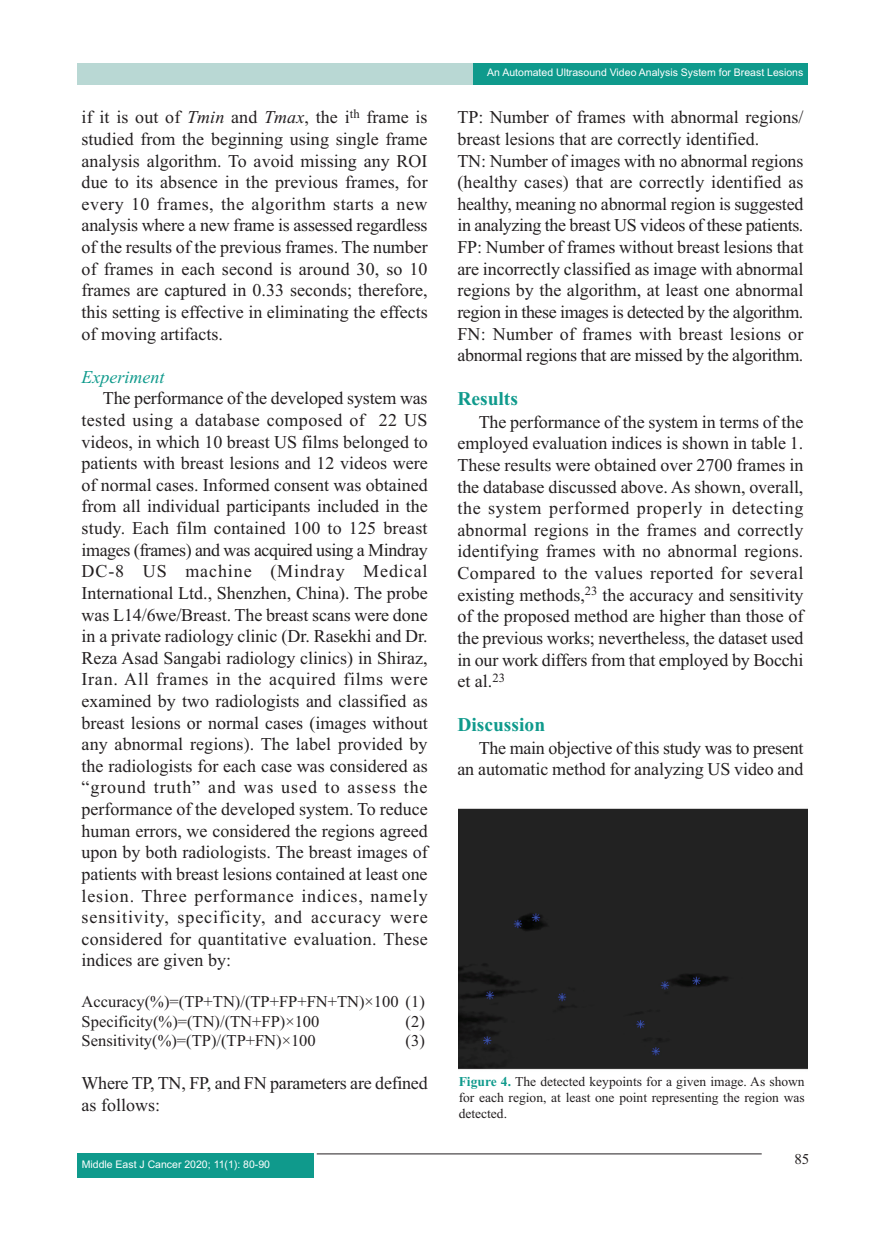
<style>
.page{position:relative;width:893px;height:1234px;background:#fff}
.page>*{position:absolute;margin:0;border:0;box-sizing:border-box;transform-origin:0 0}
.t1{font:700 19.5px "Times New Roman";color:#0f9a8c}
.t2{font:18px/21.6px "Times New Roman";letter-spacing:-.005em;color:#231f20;text-align:justify}
.t3{font:italic 18px "Times New Roman";color:#0f9a8c}
.t4{font:16.5px "Times New Roman";color:#231f20}
.t5{font:15px "Times New Roman";color:#231f20}
.t6{font:13.5px/16.2px "Times New Roman";color:#231f20;text-align:justify}
.t7{font:10.5px "Arial";color:#fff}
.s1{font-style:italic}
.s2{font-weight:700;color:#0f9a8c}
</style>
<div class="page">
<div style="left:78px;top:64px;width:730px;height:21px;background:#b9d8d4"></div>
<div style="left:474px;top:64px;width:334px;height:21px;background:#0f9a8c"></div>
<hr style="left:317px;top:1153px;width:445px;height:1px;background:#231f20">
<div style="left:77px;top:1153px;width:236px;height:24px;background:#0f9a8c"></div>
<div style="left:458px;top:808px;width:350px;height:262px;background:#222"></div>
<p class="t2" style="left:82px;top:108px;width:348px">if it is out of <span class="s1">Tmin</span> and <span class="s1">Tmax</span>, the i<sup>th</sup> frame is studied from the beginning using single frame analysis algorithm. To avoid missing any ROI due to its absence in the previous frames, for every 10 frames, the algorithm starts a new analysis where a new frame is assessed regardless of the results of the previous frames. The number of frames in each second is around 30, so 10 frames are captured in 0.33 seconds; therefore, this setting is effective in eliminating the effects of moving artifacts.</p>
<p class="t3" style="left:82px;top:370px;width:84px">Experiment</p>
<p class="t2" style="left:82px;top:389px;width:348px;text-indent:21px">The performance of the developed system was tested using a database composed of 22 US videos, in which 10 breast US films belonged to patients with breast lesions and 12 videos were of normal cases. Informed consent was obtained from all individual participants included in the study. Each film contained 100 to 125 breast images (frames) and was acquired using a Mindray DC-8 US machine (Mindray Medical International Ltd., Shenzhen, China). The probe was L14/6we/Breast. The breast scans were done in a private radiology clinic (Dr. Rasekhi and Dr.<br>Reza Asad Sangabi radiology clinics) in Shiraz, Iran. All frames in the acquired films were examined by two radiologists and classified as breast lesions or normal cases (images without any abnormal regions). The label provided by the radiologists for each case was considered as “ground truth” and was used to assess the performance of the developed system. To reduce human errors, we considered the regions agreed upon by both radiologists. The breast images of patients with breast lesions contained at least one lesion. Three performance indices, namely sensitivity, specificity, and accuracy were considered for quantitative evaluation. These indices are given by:</p>
<p class="t4" style="left:82px;top:995px;width:345px">Accuracy(%)=(TP+TN)/(TP+FP+FN+TN)×100 (1)</p>
<p class="t4" style="left:82px;top:1014px;width:239px">Specificity(%)=(TN)/(TN+FP)×100</p>
<p class="t4" style="left:406px;top:1014px;width:21px">(2)</p>
<p class="t4" style="left:82px;top:1034px;width:236px">Sensitivity(%)=(TP)/(TP+FN)×100</p>
<p class="t4" style="left:406px;top:1034px;width:21px">(3)</p>
<p class="t2" style="left:82px;top:1073px;width:348px">Where TP, TN, FP, and FN parameters are defined as follows:</p>
<p class="t7" style="left:82px;top:1160px;width:190px">Middle East J Cancer 2020; 11(1): 80-90</p>
<p class="t7" style="left:487px;top:68px;width:318px">An Automated Ultrasound Video Analysis System for Breast Lesions</p>
<p class="t2" style="left:457px;top:108px;width:348px">TP: Number of frames with abnormal regions/ breast lesions that are correctly identified.</p>
<p class="t2" style="left:457px;top:151px;width:348px">TN: Number of images with no abnormal regions (healthy cases) that are correctly identified as healthy, meaning no abnormal region is suggested in analyzing the breast US videos of these patients.</p>
<p class="t2" style="left:457px;top:238px;width:348px">FP: Number of frames without breast lesions that are incorrectly classified as image with abnormal regions by the algorithm, at least one abnormal region in these images is detected by the algorithm.</p>
<p class="t2" style="left:457px;top:324px;width:348px">FN: Number of frames with breast lesions or abnormal regions that are missed by the algorithm.</p>
<p class="t1" style="left:457px;top:392px;width:62px">Results</p>
<p class="t2" style="left:457px;top:412px;width:348px;text-indent:21px">The performance of the system in terms of the employed evaluation indices is shown in table 1.<br>These results were obtained over 2700 frames in the database discussed above. As shown, overall, the system performed properly in detecting abnormal regions in the frames and correctly identifying frames with no abnormal regions.<br>Compared to the values reported for several existing methods,<sup>23</sup> the accuracy and sensitivity of the proposed method are higher than those of the previous works; nevertheless, the dataset used in our work differs from that employed by Bocchi et al.<sup>23</sup></p>
<p class="t1" style="left:457px;top:718px;width:89px">Discussion</p>
<p class="t2" style="left:457px;top:738px;width:348px;text-align:right">The main objective of this study was to present an automatic method for analyzing US video and</p>
<p class="t6" style="left:459px;top:1074px;width:347px"><span class="s2">Figure 4.</span> The detected keypoints for a given image. As shown for each region, at least one point representing the region was detected.</p>
<p class="t5" style="left:794px;top:1152px;width:16px">85</p>
</div>
